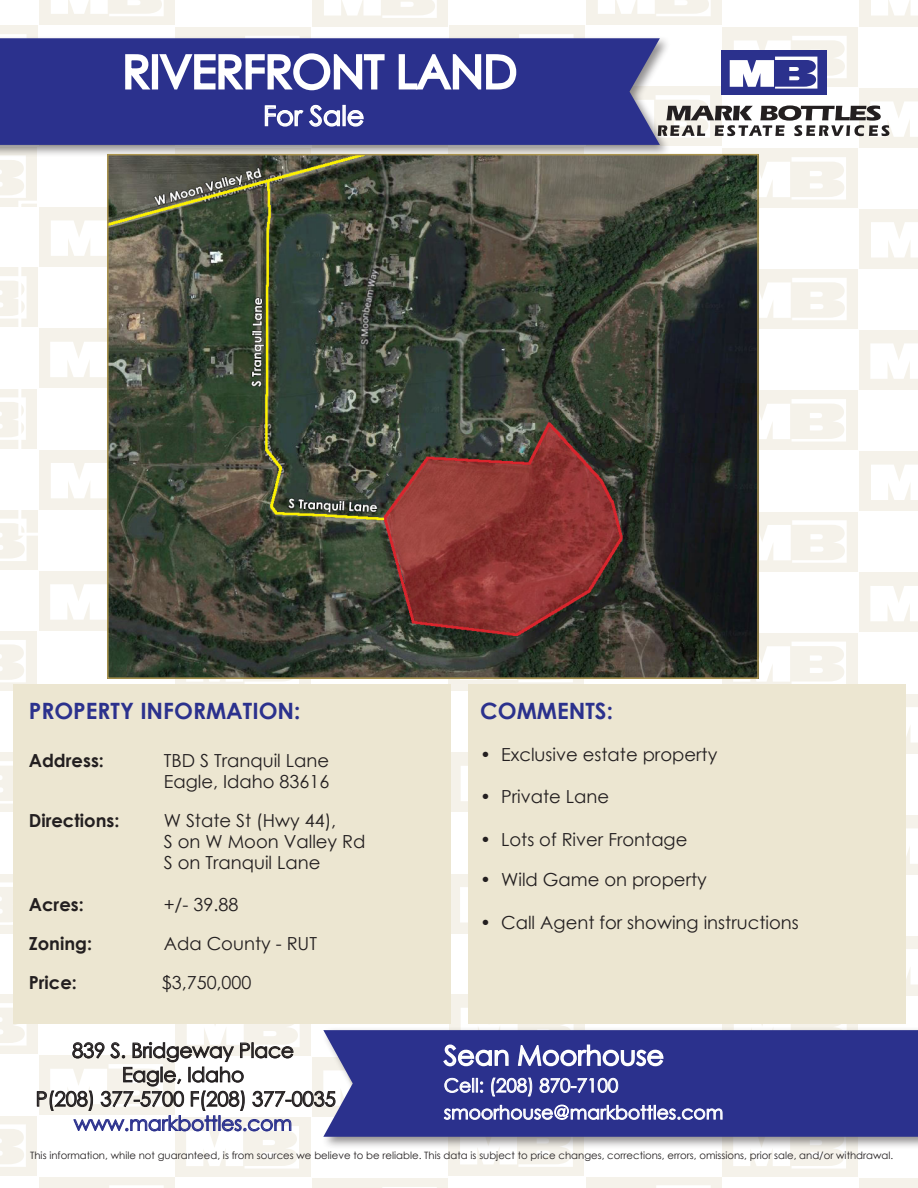
<style>
.page{position:relative;width:918px;height:1188px;background:#fff}
.page>*{position:absolute;margin:0;border:0;box-sizing:border-box;transform-origin:0 0}
.t1{font:45px "Century Gothic";color:#fff}
.t2{font:27px "Century Gothic";color:#fff}
.t3{font:700 22.5px "Century Gothic";color:#2b318d}
.t4{font:20.25px/24.3px "Century Gothic";letter-spacing:-.01em;color:#231f20;text-align:center}
.t5{font:20.25px "Century Gothic";letter-spacing:-.01em;color:#2b318d}
.t6{font:18.75px/27px "Century Gothic";color:#fff}
.t7{font:18px "Century Gothic";color:#231f20}
.t8{font:700 18px "Century Gothic";color:#231f20}
.t9{font:10.2px "Century Gothic";color:#231f20}
</style>
<div class="page">
<div style="left:723px;top:269px;width:135px;height:60px;background:#f5f2ea"></div>
<svg style="left:759px;top:278px;width:88px;height:42px"></svg>
<div style="left:860px;top:209px;width:58px;height:59px;background:#f5f2ea"></div>
<svg style="left:871px;top:222px;width:47px;height:36px"></svg>
<div style="left:0;top:268px;width:38px;height:59px;background:#f5f2ea"></div>
<svg style="left:0;top:276px;width:27px;height:43px"></svg>
<div style="left:40px;top:207px;width:135px;height:60px;background:#f5f2ea"></div>
<svg style="left:51px;top:220px;width:56px;height:36px;background:#fdfdfc"></svg>
<div style="left:722px;top:391px;width:135px;height:59px;background:#f5f2ea"></div>
<svg style="left:759px;top:399px;width:87px;height:43px"></svg>
<div style="left:859px;top:330px;width:59px;height:60px;background:#f5f2ea"></div>
<svg style="left:870px;top:343px;width:48px;height:36px"></svg>
<div style="left:0;top:389px;width:37px;height:59px;background:#f5f2ea"></div>
<svg style="left:0;top:397px;width:26px;height:43px"></svg>
<div style="left:39px;top:329px;width:135px;height:59px;background:#f5f2ea"></div>
<svg style="left:50px;top:342px;width:57px;height:35px;background:#fdfdfc"></svg>
<div style="left:723px;top:27px;width:135px;height:60px;background:#f5f2ea"></div>
<div style="left:860px;top:0;width:58px;height:26px;background:#f5f2ea"></div>
<svg style="left:871px;top:0;width:47px;height:16px"></svg>
<div style="left:449px;top:26px;width:136px;height:59px;background:#f5f2ea"></div>
<div style="left:587px;top:0;width:135px;height:25px;background:#f5f2ea"></div>
<svg style="left:598px;top:0;width:113px;height:16px"></svg>
<div style="left:175px;top:27px;width:136px;height:60px;background:#f5f2ea"></div>
<div style="left:313px;top:0;width:135px;height:26px;background:#f5f2ea"></div>
<svg style="left:324px;top:0;width:113px;height:18px"></svg>
<div style="left:0;top:26px;width:38px;height:59px;background:#f5f2ea"></div>
<svg style="left:0;top:34px;width:26px;height:1px"></svg>
<div style="left:40px;top:0;width:135px;height:25px;background:#f5f2ea"></div>
<svg style="left:51px;top:0;width:113px;height:16px"></svg>
<div style="left:722px;top:149px;width:135px;height:59px;background:#f5f2ea"></div>
<svg style="left:759px;top:157px;width:87px;height:43px"></svg>
<div style="left:859px;top:88px;width:59px;height:60px;background:#f5f2ea"></div>
<div style="left:586px;top:87px;width:135px;height:59px;background:#f5f2ea"></div>
<svg style="left:0;top:147px;width:37px;height:59px"></svg>
<svg style="left:0;top:158px;width:26px;height:40px"></svg>
<div style="left:723px;top:512px;width:135px;height:59px;background:#f5f2ea"></div>
<svg style="left:759px;top:520px;width:88px;height:43px"></svg>
<div style="left:860px;top:452px;width:58px;height:59px;background:#f5f2ea"></div>
<svg style="left:871px;top:465px;width:47px;height:35px;background:#fdfdfc"></svg>
<div style="left:0;top:510px;width:38px;height:59px;background:#f5f2ea"></div>
<svg style="left:0;top:519px;width:27px;height:42px"></svg>
<div style="left:40px;top:450px;width:135px;height:59px;background:#f5f2ea"></div>
<svg style="left:51px;top:463px;width:56px;height:35px;background:#fdfdfc"></svg>
<svg style="left:722px;top:633px;width:135px;height:52px;background:#f4f1e8"></svg>
<svg style="left:733px;top:642px;width:113px;height:42px"></svg>
<div style="left:859px;top:573px;width:59px;height:59px;background:#f5f2ea"></div>
<svg style="left:870px;top:586px;width:48px;height:35px"></svg>
<svg style="left:449px;top:679px;width:135px;height:12px"></svg>
<svg style="left:460px;top:679px;width:113px;height:3px"></svg>
<svg style="left:175px;top:679px;width:135px;height:6px"></svg>
<svg style="left:186px;top:679px;width:113px;height:5px"></svg>
<div style="left:0;top:632px;width:37px;height:59px;background:#f5f2ea"></div>
<svg style="left:0;top:640px;width:26px;height:42px"></svg>
<div style="left:39px;top:571px;width:135px;height:59px;background:#f5f2ea"></div>
<svg style="left:50px;top:584px;width:57px;height:36px"></svg>
<svg style="left:761px;top:1024px;width:80px;height:3px"></svg>
<div style="left:860px;top:936px;width:58px;height:59px;background:#f5f2ea"></div>
<svg style="left:906px;top:949px;width:12px;height:35px"></svg>
<div style="left:0;top:995px;width:38px;height:59px;background:#f5f2ea"></div>
<svg style="left:0;top:1003px;width:27px;height:43px"></svg>
<div style="left:722px;top:1118px;width:135px;height:59px;background:#f5f2ea"></div>
<svg style="left:733px;top:1150px;width:113px;height:19px"></svg>
<div style="left:449px;top:1116px;width:135px;height:59px;background:#f5f2ea"></div>
<div style="left:175px;top:1118px;width:135px;height:59px;background:#f5f2ea"></div>
<div style="left:0;top:1116px;width:37px;height:59px;background:#f5f2ea"></div>
<svg style="left:0;top:1124px;width:26px;height:43px"></svg>
<div style="left:860px;top:694px;width:58px;height:59px;background:#f5f2ea"></div>
<svg style="left:906px;top:707px;width:12px;height:36px"></svg>
<div style="left:449px;top:753px;width:136px;height:59px;background:#f5f2ea"></div>
<svg style="left:461px;top:766px;width:7px;height:35px"></svg>
<div style="left:0;top:753px;width:38px;height:59px;background:#f5f2ea"></div>
<svg style="left:0;top:761px;width:13px;height:43px"></svg>
<div style="left:859px;top:815px;width:59px;height:60px;background:#f5f2ea"></div>
<svg style="left:906px;top:828px;width:12px;height:36px"></svg>
<div style="left:449px;top:874px;width:135px;height:59px;background:#f5f2ea"></div>
<svg style="left:460px;top:887px;width:8px;height:35px"></svg>
<div style="left:0;top:874px;width:37px;height:59px;background:#f5f2ea"></div>
<svg style="left:0;top:882px;width:13px;height:43px"></svg>
<div style="left:860px;top:1179px;width:58px;height:9px;background:#f5f2ea"></div>
<div style="left:587px;top:1177px;width:135px;height:11px;background:#f5f2ea"></div>
<svg style="left:656px;top:1185px;width:55px;height:3px"></svg>
<div style="left:313px;top:1179px;width:135px;height:9px;background:#f5f2ea"></div>
<svg style="left:382px;top:1187px;width:55px;height:1px"></svg>
<div style="left:40px;top:1177px;width:135px;height:11px;background:#f5f2ea"></div>
<svg style="left:109px;top:1185px;width:55px;height:3px"></svg>
<div style="left:721px;top:50px;width:105px;height:45px;background:#2b318d"></div>
<svg style="left:672px;top:95px;width:246px;height:43px"></svg>
<svg style="left:730px;top:36px;width:117px;height:53px"></svg>
<div style="left:0;top:35px;width:672px;height:123px;background:#231f20;opacity:.5"></div>
<svg style="left:0;top:38px;width:660px;height:107px;background:#3a3f93"></svg>
<svg style="left:37px;top:1024px;width:284px;height:145px"></svg>
<svg style="left:50px;top:34px;width:524px;height:105px;background:#4f53a0"></svg>
<div style="left:321px;top:1027px;width:597px;height:123px;background:#231f20;opacity:.5"></div>
<svg style="left:323px;top:1030px;width:595px;height:107px;background:#353a91"></svg>
<svg style="left:442px;top:1003px;width:281px;height:164px"></svg>
<div style="left:13px;top:685px;width:438px;height:339px;background:#ece6d1"></div>
<div style="left:468px;top:685px;width:438px;height:339px;background:#ece6d1"></div>
<img style="left:110px;top:157px;width:646px;height:519px">
<div style="left:107px;top:154px;width:652px;height:525px;border:2px solid #ab944e"></div>
<h1 class="t1" style="left:123px;top:40px;width:396px">RIVERFRONT LAND</h1>
<h2 class="t2" style="left:263px;top:97px;width:103px">For Sale</h2>
<p class="t3" style="left:29px;top:693px;width:273px">PROPERTY INFORMATION:</p>
<p class="t8" style="left:29px;top:746px;width:77px">Address:</p>
<p class="t7" style="left:164px;top:748px;width:167px">TBD S Tranquil Lane</p>
<p class="t7" style="left:164px;top:769px;width:167px">Eagle, Idaho 83616</p>
<p class="t8" style="left:29px;top:806px;width:92px">Directions:</p>
<p class="t7" style="left:164px;top:808px;width:174px">W State St (Hwy 44),</p>
<p class="t7" style="left:164px;top:829px;width:203px">S on W Moon Valley Rd</p>
<p class="t7" style="left:164px;top:850px;width:158px">S on Tranquil Lane</p>
<p class="t8" style="left:29px;top:890px;width:57px">Acres:</p>
<p class="t7" style="left:164px;top:892px;width:76px">+/- 39.88</p>
<p class="t8" style="left:29px;top:929px;width:65px">Zoning:</p>
<p class="t7" style="left:164px;top:931px;width:155px">Ada County - RUT</p>
<p class="t8" style="left:29px;top:968px;width:50px">Price:</p>
<p class="t7" style="left:162px;top:970px;width:91px">$3,750,000</p>
<p class="t4" style="left:36px;top:1038px;width:302px">839 S. Bridgeway Place<br>Eagle, Idaho<br>P(208) 377-5700 F(208) 377-0035</p>
<p class="t5" style="left:74px;top:1109px;width:220px">www.markbottles.com</p>
<p class="t3" style="left:480px;top:693px;width:134px">COMMENTS:</p>
<p class="t7" style="left:480px;top:742px;width:239px">• Exclusive estate property</p>
<p class="t7" style="left:480px;top:784px;width:130px">• Private Lane</p>
<p class="t7" style="left:480px;top:827px;width:209px">• Lots of River Frontage</p>
<p class="t7" style="left:480px;top:867px;width:228px">• Wild Game on property</p>
<p class="t7" style="left:480px;top:910px;width:320px">• Call Agent for showing instructions</p>
<h2 class="t2" style="left:444px;top:1037px;width:222px">Sean Moorhouse</h2>
<p class="t6" style="left:444px;top:1072px;width:281px">Cell: (208) 870-7100 smoorhouse@markbottles.com</p>
<p class="t9" style="left:30px;top:1148px;width:865px">This information, while not guaranteed, is from sources we believe to be reliable. This data is subject to price changes, corrections, errors, omissions, prior sale, and/or withdrawal.</p>
</div>
